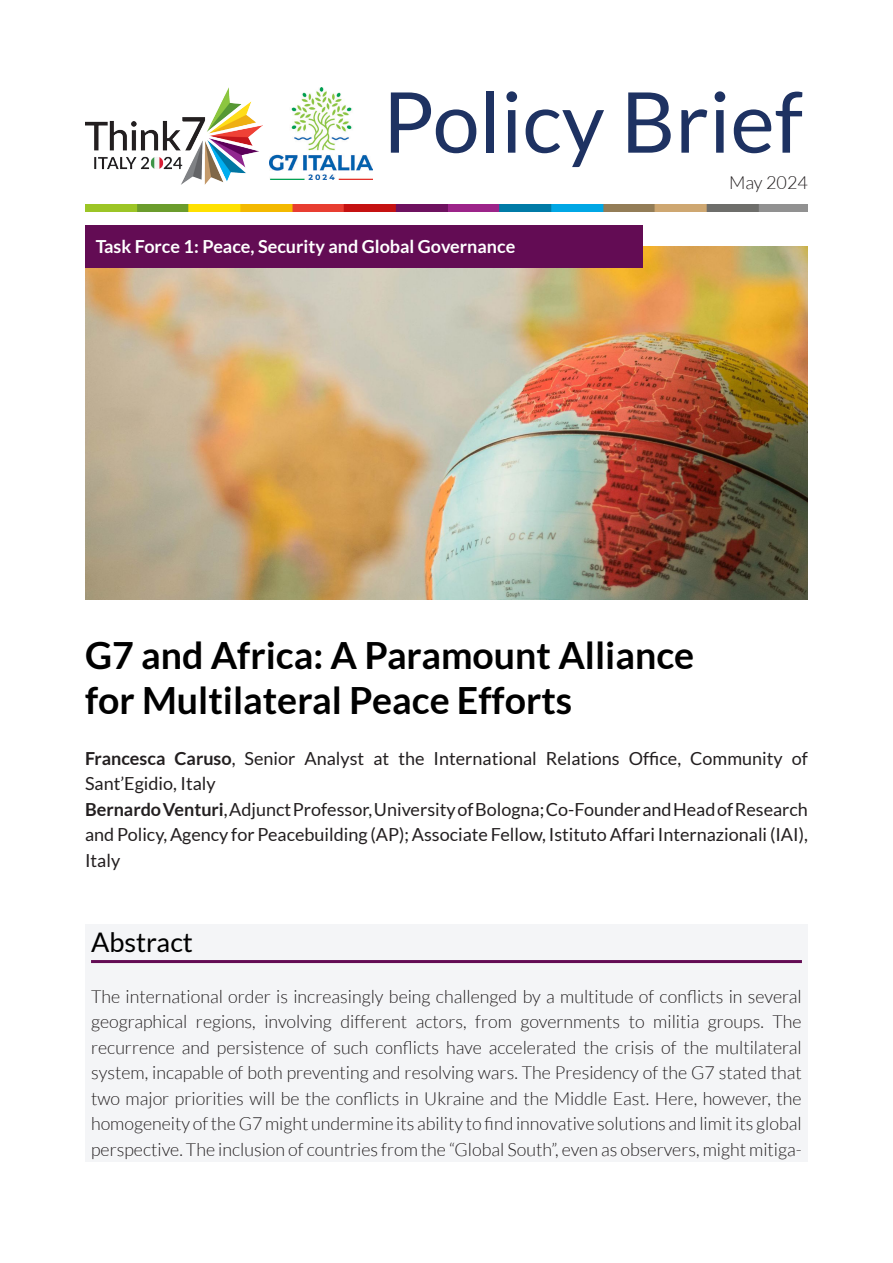
<style>
.page{position:relative;width:893px;height:1263px;background:#fff}
.page>*{position:absolute;margin:0;border:0;box-sizing:border-box;transform-origin:0 0}
.t1{font:84px "Lato";color:#1e3262}
.TITOLO{font:700 37.5px "Lato";color:#000}
.Titolo_paragrafo_1{font:27px "Lato";color:#000}
.TESTO{font:300 18px/25.5px "Lato";color:#231f20;text-align:justify}
.TESTO-2{font:18px/25.5px "Lato";color:#231f20}
.t2{font:700 18px "Lato";color:#fff}
.s1{font-weight:700}
</style>
<div class="page">
<img style="left:85px;top:87px;width:177px;height:98px">
<img style="left:269px;top:87px;width:103px;height:93px">
<img style="left:85px;top:204px;width:723px;height:7px">
<img style="left:85px;top:247px;width:723px;height:353px">
<div style="left:85px;top:924px;width:723px;height:237px;background:#f4f5f7"></div>
<hr style="left:91px;top:960px;width:711px;height:3px;background:#630c54">
<div style="left:85px;top:225px;width:557px;height:43px;background:#630c54"></div>
<h1 class="t1" style="left:383px;top:75px;width:422px">Policy Brief</h1>
<p class="TESTO" style="left:729px;top:170px;width:80px">May 2024</p>
<p class="t2" style="left:96px;top:236px;width:421px">Task Force 1: Peace, Security and Global Governance</p>
<p class="TITOLO" style="left:85px;top:634px;width:611px">G7 and Africa: A Paramount Alliance</p>
<p class="TITOLO" style="left:85px;top:679px;width:489px">for Multilateral Peace Efforts</p>
<p class="TESTO-2" style="left:85px;top:745px;width:724px"><span class="s1">Francesca Caruso</span>, Senior Analyst at the International Relations Office, Community of<br>Sant’Egidio, Italy</p>
<p class="TESTO-2" style="left:85px;top:796px;width:724px;text-align:justify"><span class="s1">Bernardo Venturi</span>, Adjunct Professor, University of Bologna; Co-Founder and Head of Research and Policy, Agency for Peacebuilding (AP); Associate Fellow, Istituto Affari Internazionali (IAI), Italy</p>
<p class="Titolo_paragrafo_1" style="left:91px;top:927px;width:103px">Abstract</p>
<p class="TESTO" style="left:91px;top:983px;width:712px">The international order is increasingly being challenged by a multitude of conflicts in several geographical regions, involving different actors, from governments to militia groups. The recurrence and persistence of such conflicts have accelerated the crisis of the multilateral system, incapable of both preventing and resolving wars. The Presidency of the G7 stated that two major priorities will be the conflicts in Ukraine and the Middle East. Here, however, the homogeneity of the G7 might undermine its ability to find innovative solutions and limit its global perspective. The inclusion of countries from the “Global South”, even as observers, might mitiga-</p>
</div>
